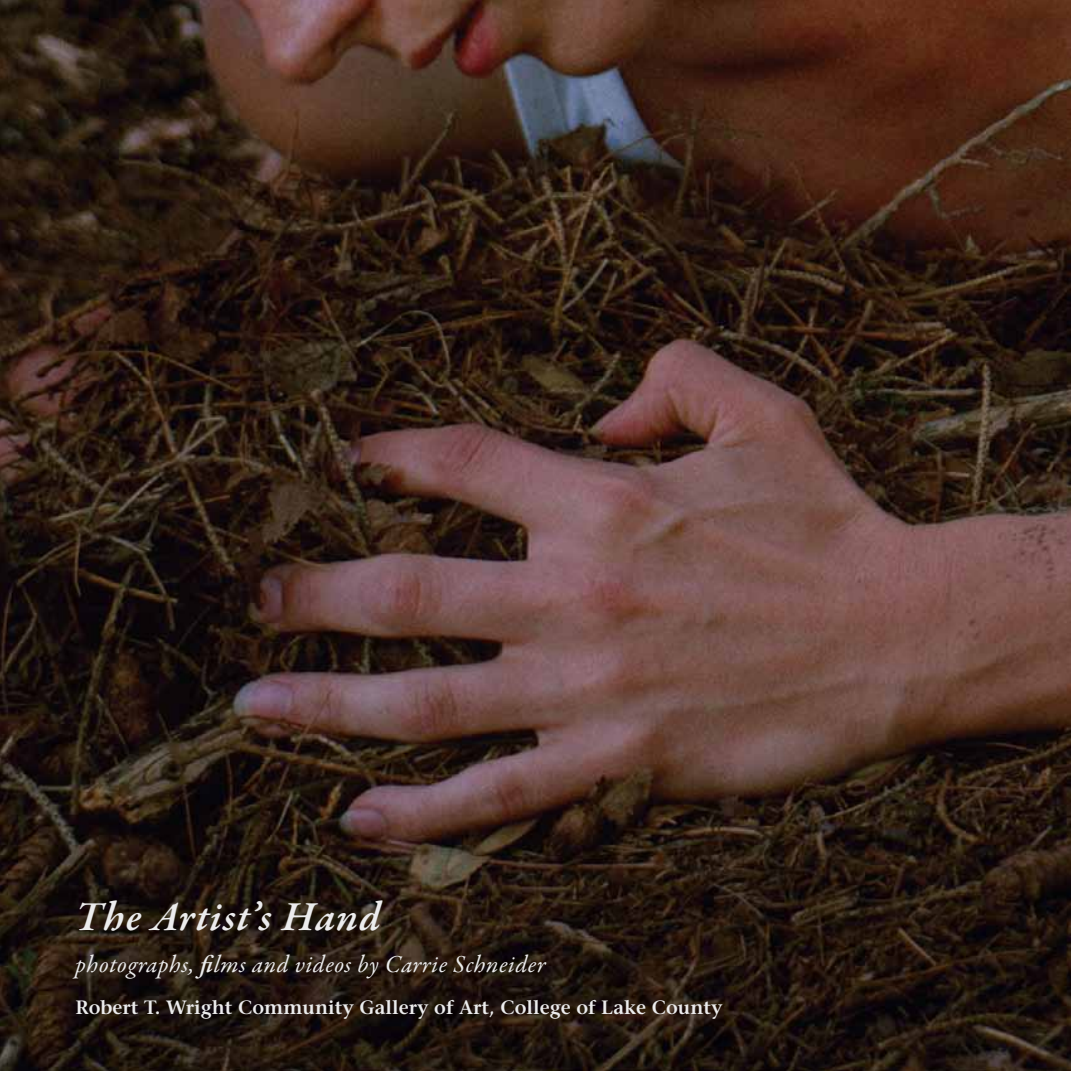
<style>
.page{position:relative;width:1071px;height:1071px;background:#fff}
.page>*{position:absolute;margin:0;border:0;box-sizing:border-box;transform-origin:0 0}
.t1{font:italic 600 42px "Garamond Premr Pro";letter-spacing:.02em;color:#ececed}
.t2{font:italic 24.5px "Garamond Premr Pro";letter-spacing:.025em;color:#ececed}
.t3{font:600 19.25px "Stone Serif Std";color:#ececed}
.s1{font-weight:600}
</style>
<div class="page">
<img style="left:0;top:0;width:1071px;height:1071px">
<h1 class="t1" style="left:76px;top:891px;width:309px">The Artist’s Hand</h1>
<p class="t2" style="left:76px;top:949px;width:472px">photographs, <span class="s1">fi</span>lms and videos by Carrie Schneider</p>
<p class="t3" style="left:76px;top:996px;width:648px">Robert T. Wright Community Gallery of Art, College of Lake County</p>
</div>
